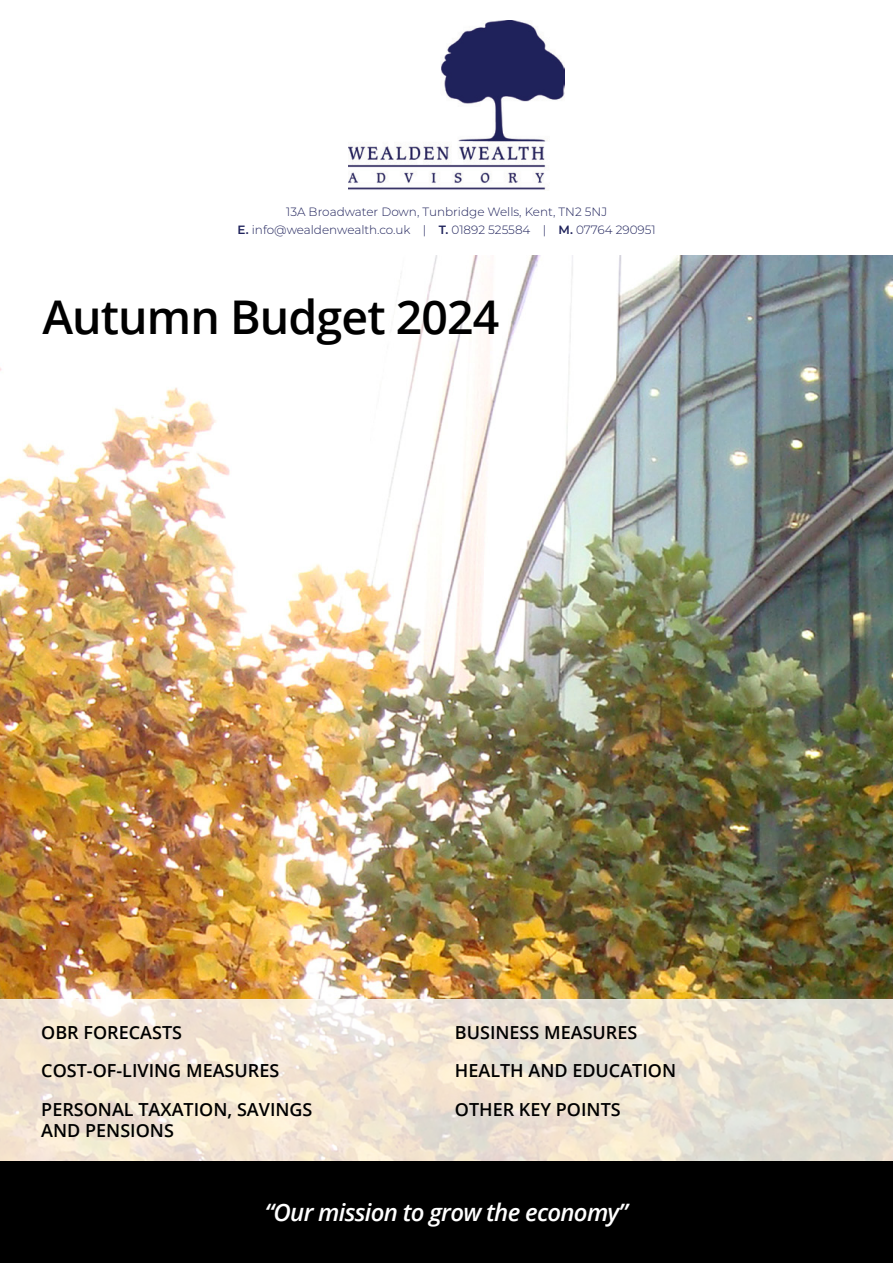
<style>
.page{position:relative;width:893px;height:1263px;background:#fff}
.page>*{position:absolute;margin:0;border:0;box-sizing:border-box;transform-origin:0 0}
.t1{font:600 46.5px "Open Sans";letter-spacing:-.02em;color:#000}
.t2{font:italic 600 24px "Open Sans";letter-spacing:-.03em;color:#fff}
.t3{font:600 18px/38.5px "Open Sans";color:#000}
.t4{font:300 12px/18px "Montserrat";color:#1f225b;text-align:center}
.s1{font-weight:600}
</style>
<div class="page">
<img style="left:0;top:255px;width:893px;height:744px">
<div style="left:0;top:1161px;width:893px;height:102px;background:#000"></div>
<svg style="left:0;top:999px;width:893px;height:162px;background:#ede3d4"></svg>
<img style="left:348px;top:21px;width:217px;height:169px">
<p class="t4" style="left:238px;top:202px;width:420px">13A Broadwater Down, Tunbridge Wells, Kent, TN2 5NJ<br><span class="s1">E.</span> info@wealdenwealth.co.uk | <span class="s1">T.</span> 01892 525584 | <span class="s1">M.</span> 07764 290951</p>
<h1 class="t1" style="left:43px;top:286px;width:458px">Autumn Budget 2024</h1>
<p class="t3" style="left:41px;top:1012px;width:273px">OBR FORECASTS<br>COST-OF-LIVING MEASURES<br>PERSONAL TAXATION, SAVINGS</p>
<p class="t3" style="left:41px;top:1111px;width:134px">AND PENSIONS</p>
<p class="t3" style="left:455px;top:1012px;width:223px">BUSINESS MEASURES<br>HEALTH AND EDUCATION<br>OTHER KEY POINTS</p>
<h2 class="t2" style="left:265px;top:1196px;width:365px">“Our mission to grow the economy”</h2>
</div>
